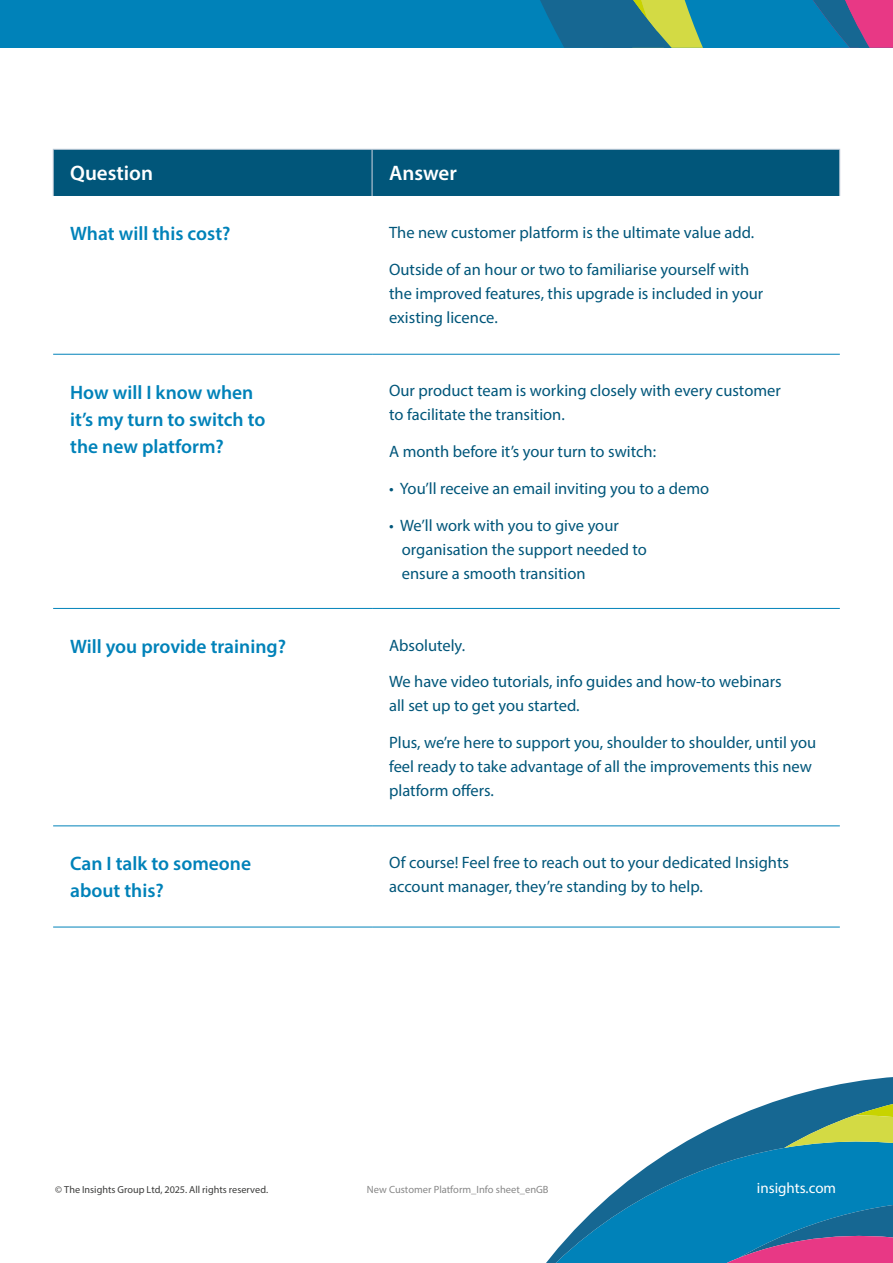
<style>
.page{position:relative;width:893px;height:1263px;background:#fff}
.page>*{position:absolute;margin:0;border:0;box-sizing:border-box;transform-origin:0 0}
.t1{font:600 21px "Myriad Pro";color:#fff}
.t2{font:600 19.5px/27px "Myriad Pro";color:#0082b9}
.t3{font:16.5px/24px "Myriad Pro";color:#01567a}
.t4{font:15px "Myriad Pro";color:#fff}
.t5{font:10.5px "Myriad Pro";color:#878787}
.t6{font:10.2px "Myriad Pro";color:#3c3c3b}
</style>
<div class="page">
<div style="left:54px;top:150px;width:785px;height:46px;background:#01567a"></div>
<hr style="left:53px;top:149px;width:319px;height:1px;background:#d1d6e1">
<hr style="left:53px;top:150px;width:1px;height:46px;background:#d1d6e1">
<hr style="left:372px;top:149px;width:468px;height:1px;background:#d1d6e1">
<hr style="left:372px;top:150px;width:1px;height:46px;background:#d1d6e1">
<hr style="left:839px;top:150px;width:1px;height:46px;background:#d1d6e1">
<hr style="left:53px;top:354px;width:319px;height:1px;background:#0082b9">
<hr style="left:372px;top:354px;width:468px;height:1px;background:#0082b9">
<hr style="left:53px;top:608px;width:319px;height:1px;background:#0082b9">
<hr style="left:372px;top:608px;width:468px;height:1px;background:#0082b9">
<hr style="left:53px;top:825px;width:319px;height:1px;background:#0082b9">
<hr style="left:372px;top:825px;width:468px;height:1px;background:#0082b9">
<hr style="left:53px;top:927px;width:319px;height:1px;background:#0082b9">
<hr style="left:372px;top:927px;width:468px;height:1px;background:#0082b9">
<svg style="left:546px;top:1217px;width:41px;height:46px"></svg>
<svg style="left:587px;top:1077px;width:306px;height:186px"></svg>
<div style="left:0;top:0;width:893px;height:48px;background:#0082b9"></div>
<svg style="left:540px;top:0;width:353px;height:48px"></svg>
<p class="t1" style="left:70px;top:160px;width:85px">Question</p>
<p class="t1" style="left:389px;top:160px;width:69px">Answer</p>
<p class="t2" style="left:70px;top:220px;width:162px">What will this cost?</p>
<p class="t3" style="left:389px;top:220px;width:367px">The new customer platform is the ultimate value add.</p>
<p class="t3" style="left:389px;top:257px;width:376px">Outside of an hour or two to familiarise yourself with the improved features, this upgrade is included in your existing licence.</p>
<p class="t2" style="left:70px;top:378px;width:197px">How will I know when it’s my turn to switch to the new platform?</p>
<p class="t3" style="left:389px;top:379px;width:393px">Our product team is working closely with every customer to facilitate the transition.</p>
<p class="t3" style="left:389px;top:439px;width:268px">A month before it’s your turn to switch:</p>
<p class="t3" style="left:389px;top:476px;width:322px">• You’ll receive an email inviting you to a demo</p>
<p class="t3" style="left:402px;top:513px;width:247px;text-indent:-13px">• We’ll work with you to give your organisation the support needed to ensure a smooth transition</p>
<p class="t2" style="left:70px;top:632px;width:217px">Will you provide training?</p>
<p class="t3" style="left:389px;top:633px;width:78px">Absolutely.</p>
<p class="t3" style="left:389px;top:669px;width:394px">We have video tutorials, info guides and how-to webinars all set up to get you started.</p>
<p class="t3" style="left:389px;top:730px;width:429px">Plus, we’re here to support you, shoulder to shoulder, until you feel ready to take advantage of all the improvements this new platform offers.</p>
<p class="t2" style="left:70px;top:850px;width:182px">Can I talk to someone about this?</p>
<p class="t3" style="left:389px;top:850px;width:401px">Of course! Feel free to reach out to your dedicated Insights account manager, they’re standing by to help.</p>
<p class="t6" style="left:55px;top:1183px;width:215px">© The Insights Group Ltd, 2025. All rights reserved.</p>
<p class="t5" style="left:367px;top:1183px;width:183px">New Customer Platform_Info sheet_enGB</p>
<p class="t4" style="left:757px;top:1179px;width:81px">insights.com</p>
</div>
